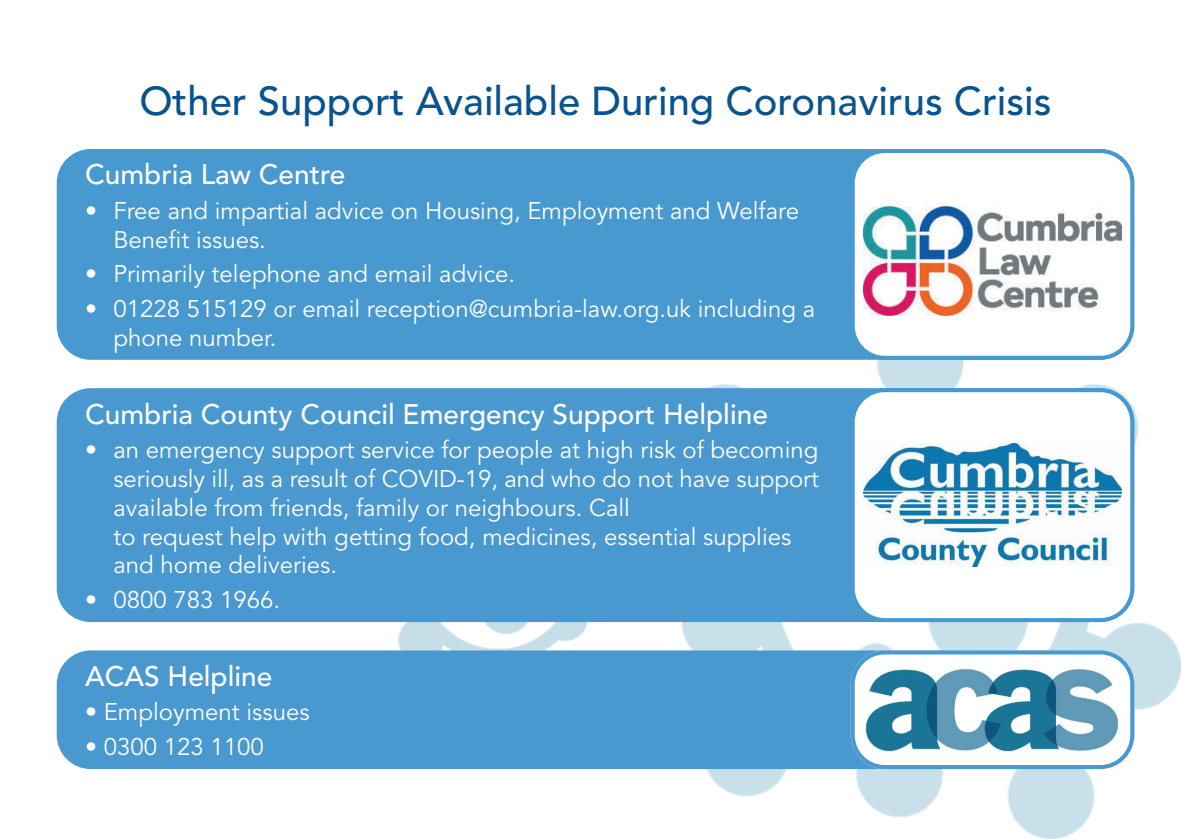
<style>
.page{position:relative;width:1191px;height:840px;background:#fff}
.page>*{position:absolute;margin:0;border:0;box-sizing:border-box;transform-origin:0 0}
.t1{font:500 40px "Avenir LT Std";color:#09548e}
.t2{font:500 28px "Avenir LT Std";color:#fff}
.t3{font:24px/28.8px "Avenir LT Std";color:#fff}
</style>
<div class="page">
<img style="left:682px;top:319px;width:498px;height:519px">
<svg style="left:303px;top:375px;width:400px;height:401px"></svg>
<img style="left:314px;top:621px;width:376px;height:29px">
<div style="left:57px;top:149px;width:1077px;height:210px;background:#4799d0;border-radius:34px"></div>
<div style="left:57px;top:388px;width:1077px;height:233px;background:#4a98d0;border-radius:34px"></div>
<div style="left:57px;top:650px;width:1077px;height:118px;background:#4a98d0;border-radius:34px"></div>
<div style="left:852px;top:151px;width:280px;height:206px;background:#fff;border-radius:32px"></div>
<img style="left:864px;top:202px;width:257px;height:113px">
<div style="left:850px;top:149px;width:284px;height:210px;border:4px solid #4799d0;border-radius:32px"></div>
<div style="left:852px;top:390px;width:280px;height:229px;background:#fff;border-radius:32px"></div>
<img style="left:863px;top:443px;width:258px;height:123px">
<div style="left:850px;top:388px;width:284px;height:233px;border:4px solid #4799d0;border-radius:32px"></div>
<img style="left:850px;top:650px;width:284px;height:118px">
<div style="left:850px;top:650px;width:284px;height:118px;border:4px solid #4799d0;border-radius:32px"></div>
<h1 class="t1" style="left:139px;top:78px;width:913px">Other Support Available During Coronavirus Crisis</h1>
<p class="t2" style="left:85px;top:158px;width:262px">Cumbria Law Centre</p>
<p class="t3" style="left:113px;top:197px;width:687px;text-indent:-28px">• Free and impartial advice on Housing, Employment and Welfare<br>Benefit issues.</p>
<p class="t3" style="left:85px;top:260px;width:432px">• Primarily telephone and email advice.</p>
<p class="t3" style="left:113px;top:294px;width:703px;text-indent:-28px">• 01228 515129 or email reception@cumbria-law.org.uk including a phone number.</p>
<p class="t2" style="left:85px;top:397px;width:684px">Cumbria County Council Emergency Support Helpline</p>
<p class="t3" style="left:113px;top:436px;width:707px;text-indent:-28px">• an emergency support service for people at high risk of becoming seriously ill, as a result of COVID-19, and who do not have support available from friends, family or neighbours. Call<br>to request help with getting food, medicines, essential supplies and home deliveries.</p>
<p class="t3" style="left:85px;top:585px;width:197px">• 0800 783 1966.</p>
<p class="t2" style="left:85px;top:659px;width:189px">ACAS Helpline</p>
<p class="t3" style="left:85px;top:698px;width:226px">• Employment issues</p>
<p class="t3" style="left:85px;top:732px;width:180px">• 0300 123 1100</p>
</div>
